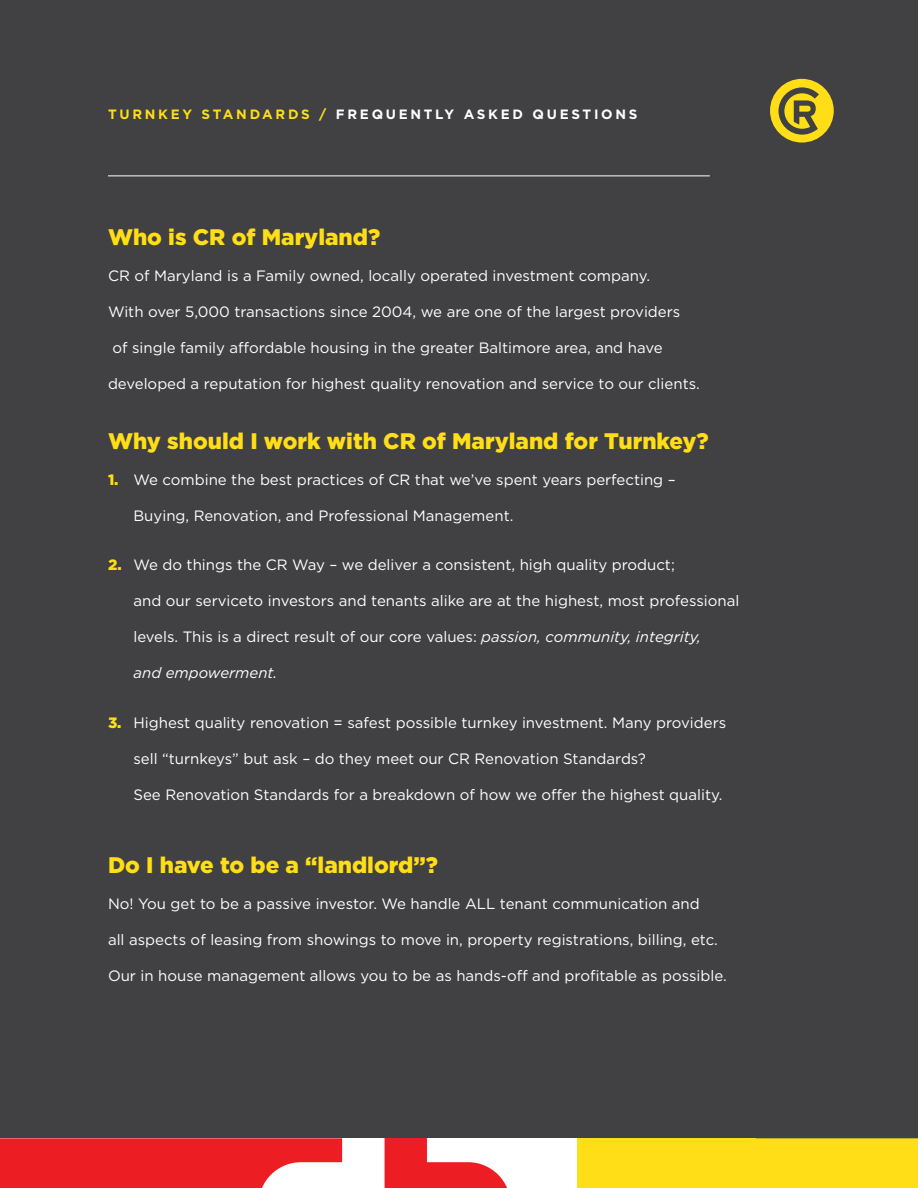
<style>
.page{position:relative;width:918px;height:1188px;background:#414042}
.page>*{position:absolute;margin:0;border:0;box-sizing:border-box;transform-origin:0 0}
.t1{font:900 22.5px "Gotham";color:#ffde17}
.t2{font:15px "Gotham";color:#fff}
.t3{font:italic 15px "Gotham";color:#fff}
.t4{font:700 13.5px "Gotham";letter-spacing:.2em;color:#fff}
.s1{color:#ffde17}
.s2{font-weight:900;color:#ffde17}
.s3{font-style:italic}
</style>
<div class="page">
<div style="left:770px;top:79px;width:64px;height:64px;background:#ffde17;border-radius:50%"></div>
<svg style="left:779px;top:87px;width:40px;height:48px"></svg>
<div style="left:587px;top:1138px;width:331px;height:50px;background:#ffde17"></div>
<svg style="left:0;top:1138px;width:577px;height:50px;background:#f3696d"></svg>
<div style="left:577px;top:1138px;width:179px;height:50px;background:#ffde17"></div>
<hr style="left:108px;top:176px;width:602px;height:1px;background:#fff">
<p class="t4" style="left:108px;top:105px;width:531px"><span class="s1">TURNKEY STANDARDS /</span> FREQUENTLY ASKED QUESTIONS</p>
<h1 class="t1" style="left:108px;top:221px;width:274px">Who is CR of Maryland?</h1>
<p class="t2" style="left:108px;top:266px;width:544px">CR of Maryland is a Family owned, locally operated investment company.</p>
<p class="t2" style="left:108px;top:302px;width:574px">With over 5,000 transactions since 2004, we are one of the largest providers</p>
<p class="t2" style="left:112px;top:338px;width:552px">of single family affordable housing in the greater Baltimore area, and have</p>
<p class="t2" style="left:108px;top:374px;width:593px">developed a reputation for highest quality renovation and service to our clients.</p>
<h1 class="t1" style="left:108px;top:425px;width:602px">Why should I work with CR of Maryland for Turnkey?</h1>
<p class="t2" style="left:108px;top:470px;width:569px"><span class="s2">1.</span> We combine the best practices of CR that we’ve spent years perfecting –</p>
<p class="t2" style="left:134px;top:506px;width:381px">Buying, Renovation, and Professional Management.</p>
<p class="t2" style="left:108px;top:555px;width:568px"><span class="s2">2.</span> We do things the CR Way – we deliver a consistent, high quality product;</p>
<p class="t2" style="left:134px;top:591px;width:607px">and our serviceto investors and tenants alike are at the highest, most professional</p>
<p class="t2" style="left:134px;top:627px;width:569px">levels. This is a direct result of our core values: <span class="s3">passion, community, integrity,</span></p>
<p class="t3" style="left:134px;top:663px;width:145px">and empowerment.</p>
<p class="t2" style="left:108px;top:713px;width:620px"><span class="s2">3.</span> Highest quality renovation = safest possible turnkey investment. Many providers</p>
<p class="t2" style="left:134px;top:749px;width:514px">sell “turnkeys” but ask – do they meet our CR Renovation Standards?</p>
<p class="t2" style="left:134px;top:785px;width:590px">See Renovation Standards for a breakdown of how we offer the highest quality.</p>
<h1 class="t1" style="left:108px;top:850px;width:331px">Do I have to be a “landlord”?</h1>
<p class="t2" style="left:108px;top:894px;width:593px">No! You get to be a passive investor. We handle ALL tenant communication and</p>
<p class="t2" style="left:108px;top:930px;width:611px">all aspects of leasing from showings to move in, property registrations, billing, etc.</p>
<p class="t2" style="left:108px;top:966px;width:620px">Our in house management allows you to be as hands-off and profitable as possible.</p>
</div>
